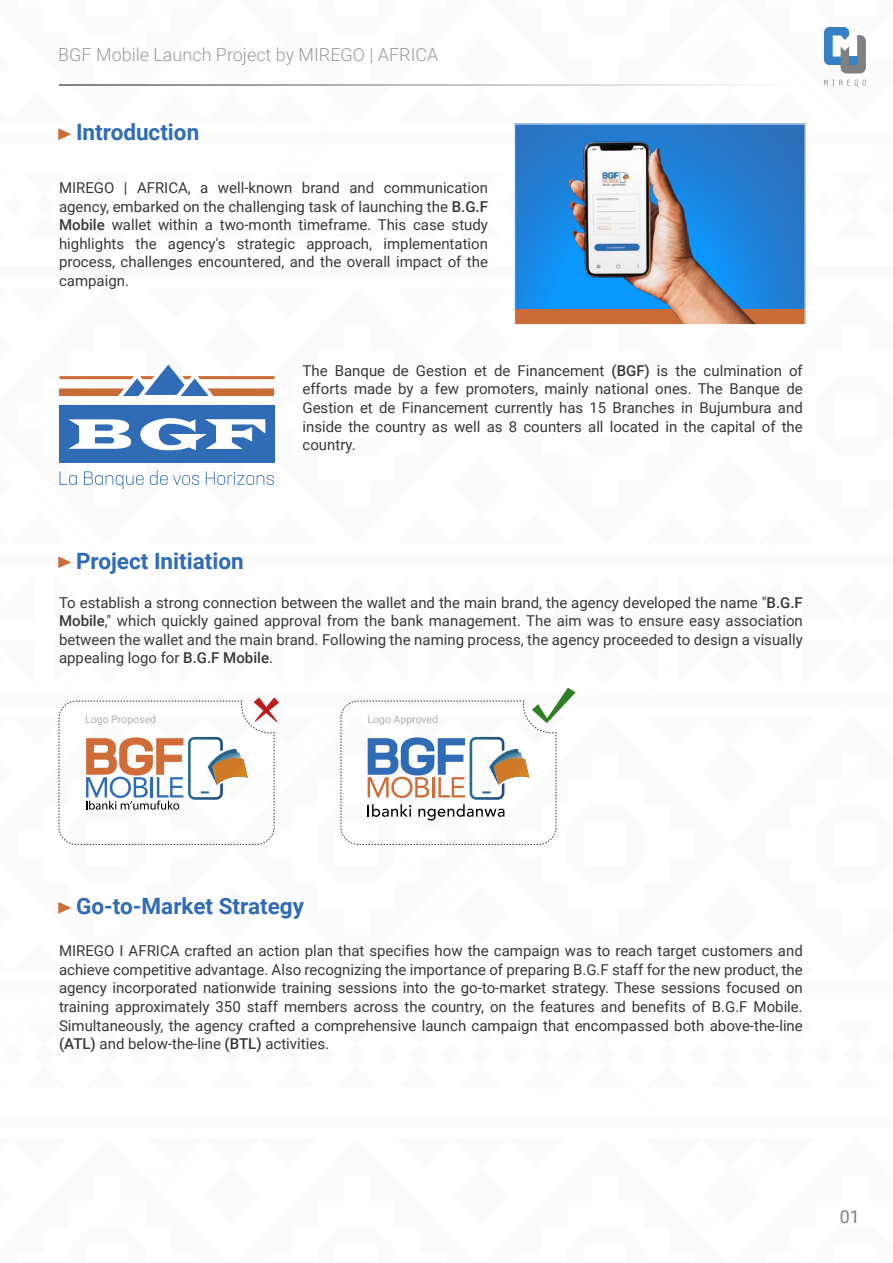
<style>
.page{position:relative;width:893px;height:1263px;background:#fff}
.page>*{position:absolute;margin:0;border:0;box-sizing:border-box;transform-origin:0 0}
.t1{font:700 22.5px "Roboto";color:#2f6cb5}
.t2{font:300 18px "Roboto";color:#999b9d}
.t3{font:17.85px "Roboto";color:#808080}
.t4{font:15px/18.6px "Roboto";color:#383838;text-align:justify}
.t5{font:10.5px "Roboto";color:#aeb0b1}
.s1{font-weight:500}
</style>
<div class="page">
<svg style="left:516px;top:126px;width:287px;height:183px;background:#227bce"></svg>
<svg style="left:824px;top:27px;width:42px;height:46px"></svg>
<svg style="left:824px;top:80px;width:42px;height:6px"></svg>
<div style="left:60px;top:405px;width:215px;height:57px;background:#2f6cb5"></div>
<svg style="left:68px;top:419px;width:63px;height:30px"></svg>
<svg style="left:140px;top:418px;width:125px;height:32px"></svg>
<svg style="left:59px;top:365px;width:216px;height:31px"></svg>
<svg style="left:60px;top:471px;width:17px;height:14px"></svg>
<svg style="left:84px;top:471px;width:60px;height:18px"></svg>
<svg style="left:150px;top:470px;width:49px;height:15px"></svg>
<svg style="left:206px;top:471px;width:68px;height:14px"></svg>
<div style="left:515px;top:309px;width:290px;height:15px;background:#c96c37"></div>
<img style="left:547px;top:128px;width:226px;height:195px">
<div style="left:514px;top:124px;width:291px;height:201px;border:1px solid #fff"></div>
<svg style="left:59px;top:85px;width:679px;height:1px"></svg>
<svg style="left:341px;top:688px;width:235px;height:157px"></svg>
<svg style="left:58px;top:128px;width:13px;height:12px"></svg>
<svg style="left:58px;top:556px;width:13px;height:12px"></svg>
<svg style="left:58px;top:902px;width:13px;height:12px"></svg>
<svg style="left:59px;top:697px;width:220px;height:148px"></svg>
<p class="t2" style="left:58px;top:42px;width:382px">BGF Mobile Launch Project by MIREGO | AFRICA</p>
<h1 class="t1" style="left:76px;top:117px;width:125px">Introduction</h1>
<p class="t4" style="left:59px;top:178px;width:430px">MIREGO | AFRICA, a well-known brand and communication agency, embarked on the challenging task of launching the <span class="s1">B.G.F Mobile</span> wallet within a two-month timeframe. This case study highlights the agency's strategic approach, implementation process, challenges encountered, and the overall impact of the campaign.</p>
<h1 class="t1" style="left:76px;top:545px;width:169px">Project Initiation</h1>
<p class="t4" style="left:302px;top:361px;width:502px">The Banque de Gestion et de Financement <span class="s1">(BGF)</span> is the culmination of efforts made by a few promoters, mainly national ones. The Banque de Gestion et de Financement currently has 15 Branches in Bujumbura and inside the country as well as 8 counters all located in the capital of the country.</p>
<p class="t4" style="left:59px;top:592px;width:745px">To establish a strong connection between the wallet and the main brand, the agency developed the name "<span class="s1">B.G.F Mobile</span>," which quickly gained approval from the bank management. The aim was to ensure easy association between the wallet and the main brand. Following the naming process, the agency proceeded to design a visually appealing logo for <span class="s1">B.G.F Mobile</span>.</p>
<p class="t5" style="left:85px;top:712px;width:72px">Logo Proposed</p>
<p class="t5" style="left:368px;top:712px;width:72px">Logo Approved</p>
<h1 class="t1" style="left:76px;top:890px;width:229px">Go-to-Market Strategy</h1>
<p class="t4" style="left:59px;top:941px;width:745px">MIREGO I AFRICA crafted an action plan that specifies how the campaign was to reach target customers and achieve competitive advantage. Also recognizing the importance of preparing B.G.F staff for the new product, the agency incorporated nationwide training sessions into the go-to-market strategy. These sessions focused on training approximately 350 staff members across the country, on the features and benefits of B.G.F Mobile.<br>Simultaneously, the agency crafted a comprehensive launch campaign that encompassed both above-the-line <span class="s1">(ATL)</span> and below-the-line <span class="s1">(BTL)</span> activities.</p>
<p class="t3" style="left:840px;top:1204px;width:22px">01</p>
</div>
